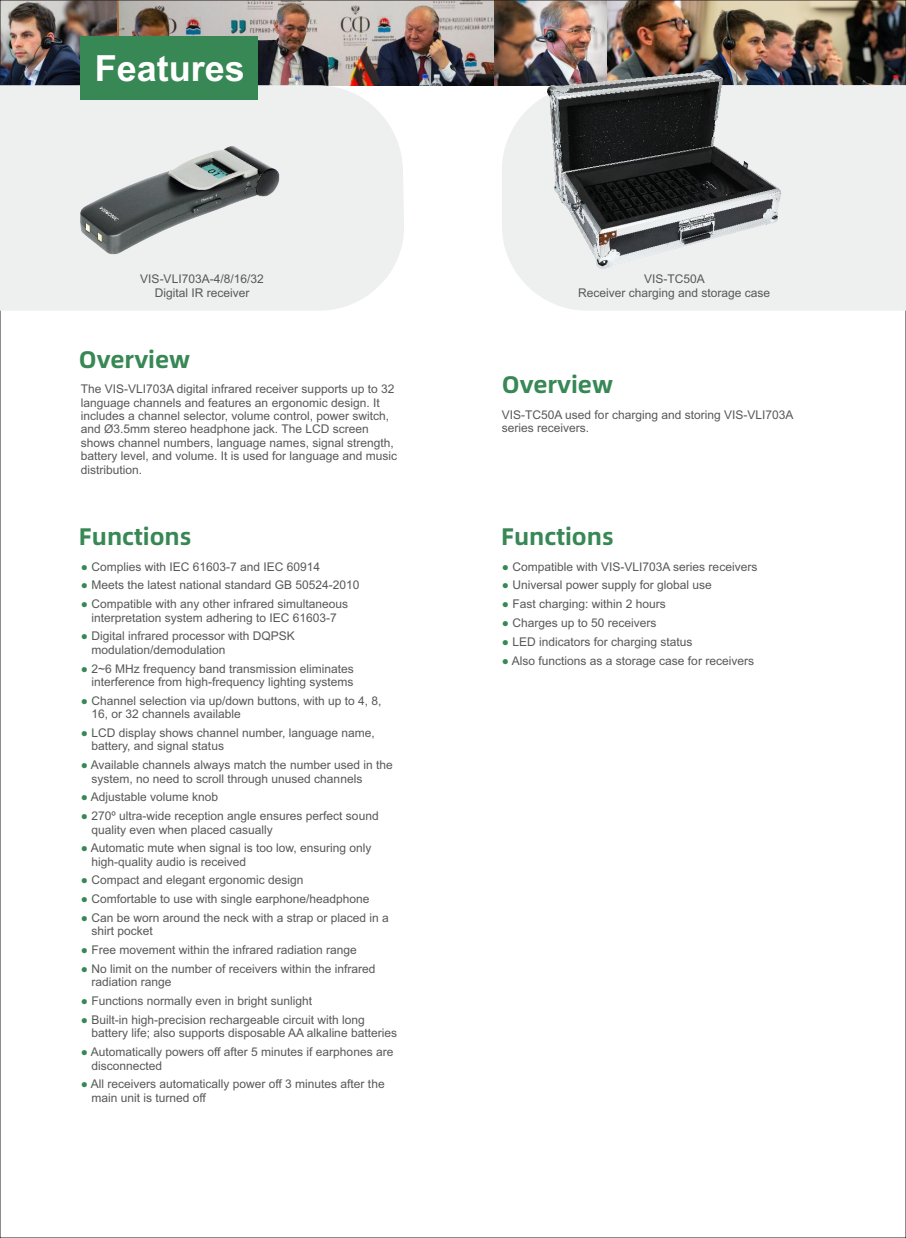
<style>
.page{position:relative;width:906px;height:1238px;background:#fff}
.page>*{position:absolute;margin:0;border:0;box-sizing:border-box;transform-origin:0 0}
.t1{font:700 36px "Arial";color:#fff}
.t2{font:24px "Alibaba Pu Hui Ti B";color:#378855}
.t3{font:12px/13.4px "Arial";color:#595857}
.s1{color:#378855}
</style>
<div class="page">
<img style="left:117px;top:2px;width:378px;height:83px">
<img style="left:495px;top:2px;width:112px;height:83px">
<img style="left:2px;top:2px;width:115px;height:83px">
<img style="left:607px;top:2px;width:297px;height:83px">
<div style="left:0;top:85px;width:405px;height:226px;background:#eeefef"></div>
<div style="left:502px;top:85px;width:404px;height:226px;background:#eeefef"></div>
<img style="left:81px;top:146px;width:198px;height:109px">
<img style="left:547px;top:71px;width:234px;height:198px">
<div style="left:81px;top:36px;width:177px;height:64px;background:#378855"></div>
<h1 class="t1" style="left:95px;top:55px;width:152px">Features</h1>
<p class="t3" style="left:140px;top:273px;width:125px;text-align:center">VIS-VLI703A-4/8/16/32<br>Digital IR receiver</p>
<h2 class="t2" style="left:79px;top:347px;width:113px">Overview</h2>
<p class="t3" style="left:81px;top:383px;width:318px">The VIS-VLI703A digital infrared receiver supports up to 32 language channels and features an ergonomic design. It includes a channel selector, volume control, power switch, and Ø3.5mm stereo headphone jack. The LCD screen shows channel numbers, language names, signal strength, battery level, and volume. It is used for language and music distribution.</p>
<h2 class="t2" style="left:79px;top:524px;width:114px">Functions</h2>
<p class="t3" style="left:81px;top:561px;width:241px"><span class="s1">●</span> Complies with IEC 61603-7 and IEC 60914</p>
<p class="t3" style="left:81px;top:579px;width:280px"><span class="s1">●</span> Meets the latest national standard GB 50524-2010</p>
<p class="t3" style="left:81px;top:598px;width:269px;text-align:center"><span class="s1">●</span> Compatible with any other infrared simultaneous interpretation system adhering to IEC 61603-7</p>
<p class="t3" style="left:91px;top:630px;width:205px;text-indent:-11px"><span class="s1">●</span> Digital infrared processor with DQPSK modulation/demodulation</p>
<p class="t3" style="left:81px;top:662px;width:275px;text-align:right"><span class="s1">●</span> 2~6 MHz frequency band transmission eliminates interference from high-frequency lighting systems</p>
<p class="t3" style="left:91px;top:695px;width:292px;text-indent:-11px"><span class="s1">●</span> Channel selection via up/down buttons, with up to 4, 8,<br>16, or 32 channels available</p>
<p class="t3" style="left:91px;top:727px;width:285px;text-indent:-11px"><span class="s1">●</span> LCD display shows channel number, language name, battery, and signal status</p>
<p class="t3" style="left:91px;top:759px;width:303px;text-indent:-11px"><span class="s1">●</span> Available channels always match the number used in the system, no need to scroll through unused channels</p>
<p class="t3" style="left:81px;top:791px;width:139px"><span class="s1">●</span> Adjustable volume knob</p>
<p class="t3" style="left:91px;top:810px;width:289px;text-indent:-11px"><span class="s1">●</span> 270º ultra-wide reception angle ensures perfect sound quality even when placed casually</p>
<p class="t3" style="left:91px;top:842px;width:282px;text-indent:-11px"><span class="s1">●</span> Automatic mute when signal is too low, ensuring only high-quality audio is received</p>
<p class="t3" style="left:81px;top:874px;width:224px"><span class="s1">●</span> Compact and elegant ergonomic design</p>
<p class="t3" style="left:81px;top:893px;width:290px"><span class="s1">●</span> Comfortable to use with single earphone/headphone</p>
<p class="t3" style="left:91px;top:912px;width:299px;text-indent:-11px"><span class="s1">●</span> Can be worn around the neck with a strap or placed in a shirt pocket</p>
<p class="t3" style="left:81px;top:944px;width:278px"><span class="s1">●</span> Free movement within the infrared radiation range</p>
<p class="t3" style="left:91px;top:963px;width:286px;text-indent:-11px"><span class="s1">●</span> No limit on the number of receivers within the infrared radiation range</p>
<p class="t3" style="left:81px;top:995px;width:233px"><span class="s1">●</span> Functions normally even in bright sunlight</p>
<p class="t3" style="left:91px;top:1014px;width:307px;text-indent:-11px"><span class="s1">●</span> Built-in high-precision rechargeable circuit with long battery life; also supports disposable AA alkaline batteries</p>
<p class="t3" style="left:91px;top:1046px;width:303px;text-indent:-11px"><span class="s1">●</span> Automatically powers off after 5 minutes if earphones are disconnected</p>
<p class="t3" style="left:91px;top:1078px;width:295px;text-indent:-11px"><span class="s1">●</span> All receivers automatically power off 3 minutes after the main unit is turned off</p>
<p class="t3" style="left:578px;top:273px;width:194px;text-align:center">VIS-TC50A<br>Receiver charging and storage case</p>
<h2 class="t2" style="left:502px;top:373px;width:113px">Overview</h2>
<p class="t3" style="left:502px;top:409px;width:293px">VIS-TC50A used for charging and storing VIS-VLI703A series receivers.</p>
<h2 class="t2" style="left:501px;top:524px;width:114px">Functions</h2>
<p class="t3" style="left:502px;top:561px;width:257px"><span class="s1">●</span> Compatible with VIS-VLI703A series receivers</p>
<p class="t3" style="left:502px;top:579px;width:211px"><span class="s1">●</span> Universal power supply for global use</p>
<p class="t3" style="left:502px;top:598px;width:165px"><span class="s1">●</span> Fast charging: within 2 hours</p>
<p class="t3" style="left:502px;top:617px;width:156px"><span class="s1">●</span> Charges up to 50 receivers</p>
<p class="t3" style="left:502px;top:636px;width:192px"><span class="s1">●</span> LED indicators for charging status</p>
<p class="t3" style="left:502px;top:654px;width:254px"><span class="s1">●</span> Also functions as a storage case for receivers</p>
</div>
